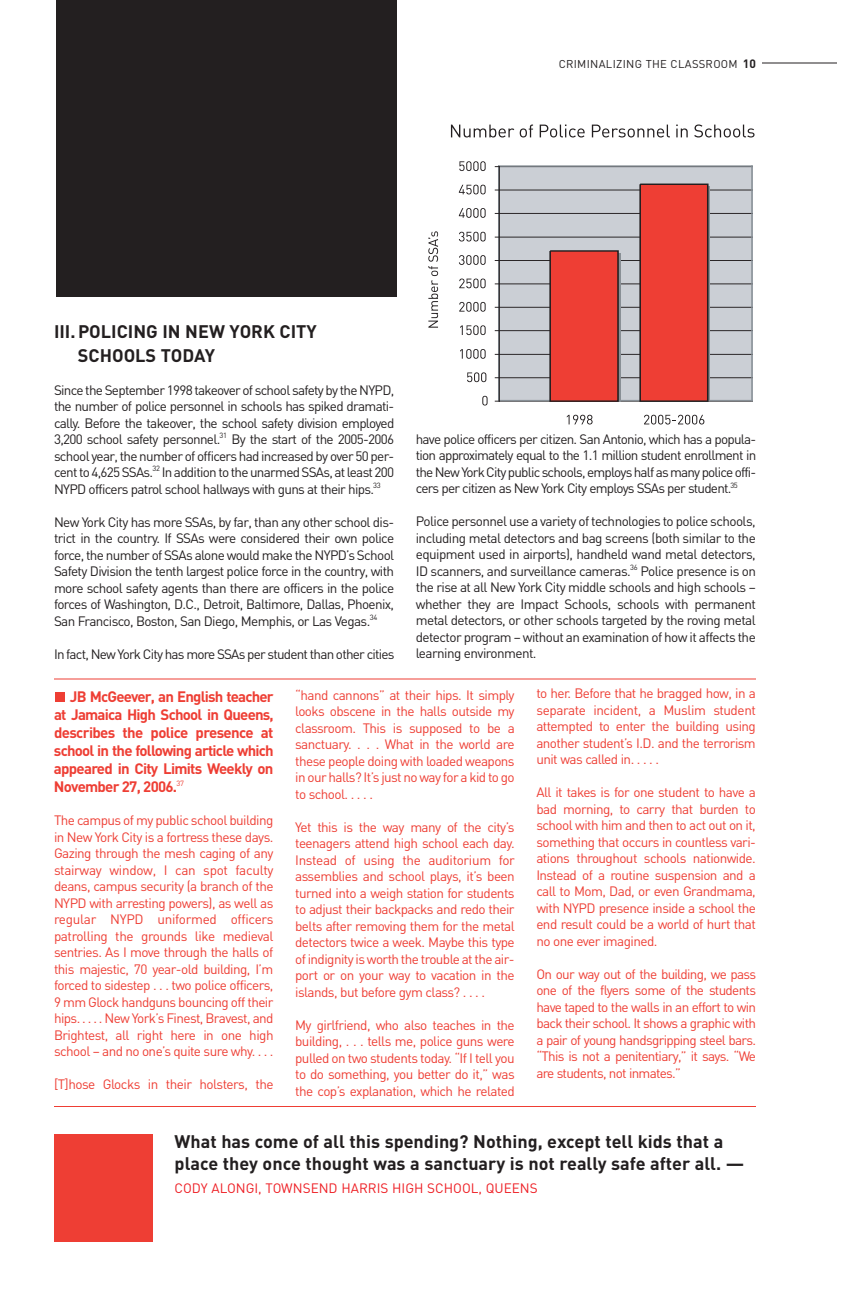
<style>
.page{position:relative;width:864px;height:1296px;background:#fff}
.page>*{position:absolute;margin:0;border:0;box-sizing:border-box;transform-origin:0 0}
.t1{font:700 18px/24px "DIN";color:#231f20}
.t2{font:700 15px/18px "DIN";letter-spacing:-.05em;color:#ee3e34;text-align:justify}
.t3{font:13.5px/16.5px "DIN";letter-spacing:-.04em;color:#ee3e34;text-align:justify}
.t4{font:13.5px/16.5px "DIN";letter-spacing:-.05em;color:#231f20;text-align:justify}
.t5{font:13.5px "DIN";color:#ee1e24}
.t6{font:11.25px "DIN";letter-spacing:.025em;color:#231f20}
.s1{font-weight:700;font-size:12px}
</style>
<div class="page">
<hr style="left:762px;top:63px;width:75px;height:1px;background:#231f20">
<div style="left:57px;top:0;width:340px;height:297px;background:#231f20"></div>
<div style="left:499px;top:167px;width:254px;height:234px;background:#cbcfd5"></div>
<hr style="left:499px;top:401px;width:254px;height:1px;background:#231f20">
<hr style="left:499px;top:377px;width:254px;height:1px;background:#231f20">
<hr style="left:499px;top:354px;width:254px;height:1px;background:#231f20">
<hr style="left:499px;top:330px;width:254px;height:1px;background:#231f20">
<hr style="left:499px;top:307px;width:254px;height:1px;background:#231f20">
<hr style="left:499px;top:284px;width:254px;height:1px;background:#231f20">
<hr style="left:499px;top:260px;width:254px;height:1px;background:#231f20">
<hr style="left:499px;top:237px;width:254px;height:1px;background:#231f20">
<hr style="left:499px;top:213px;width:254px;height:1px;background:#231f20">
<hr style="left:499px;top:190px;width:254px;height:1px;background:#231f20">
<hr style="left:499px;top:165px;width:253px;height:2px;background:#878f96">
<hr style="left:751px;top:166px;width:2px;height:235px;background:#878f96">
<hr style="left:499px;top:400px;width:253px;height:1px;background:#878f96">
<hr style="left:498px;top:166px;width:1px;height:235px;background:#878f96">
<div style="left:552px;top:253px;width:69px;height:148px;background:#888f95"></div>
<div style="left:550px;top:251px;width:68px;height:150px;background:#ee3e34"></div>
<div style="left:549px;top:250px;width:70px;height:151px;border:2px solid #231f20"></div>
<div style="left:640px;top:184px;width:68px;height:217px;background:#ee3e34"></div>
<div style="left:639px;top:184px;width:70px;height:217px;border:2px solid #231f20"></div>
<hr style="left:499px;top:167px;width:1px;height:234px;background:#231f20">
<svg style="left:451px;top:125px;width:63px;height:13px"></svg>
<svg style="left:520px;top:125px;width:13px;height:13px"></svg>
<svg style="left:540px;top:125px;width:45px;height:13px"></svg>
<svg style="left:592px;top:125px;width:78px;height:13px"></svg>
<svg style="left:676px;top:125px;width:12px;height:12px"></svg>
<svg style="left:694px;top:124px;width:61px;height:14px"></svg>
<svg style="left:482px;top:396px;width:6px;height:10px"></svg>
<svg style="left:467px;top:372px;width:19px;height:10px"></svg>
<svg style="left:460px;top:349px;width:26px;height:10px"></svg>
<svg style="left:460px;top:325px;width:26px;height:10px"></svg>
<svg style="left:459px;top:302px;width:27px;height:10px"></svg>
<svg style="left:459px;top:279px;width:27px;height:9px"></svg>
<svg style="left:459px;top:255px;width:27px;height:10px"></svg>
<svg style="left:459px;top:232px;width:27px;height:10px"></svg>
<svg style="left:459px;top:208px;width:27px;height:10px"></svg>
<svg style="left:459px;top:185px;width:27px;height:9px"></svg>
<svg style="left:459px;top:161px;width:27px;height:10px"></svg>
<svg style="left:567px;top:415px;width:26px;height:10px"></svg>
<svg style="left:644px;top:415px;width:60px;height:10px"></svg>
<svg style="left:428px;top:231px;width:10px;height:97px"></svg>
<div style="left:56px;top:693px;width:9px;height:9px;background:#ee3e34"></div>
<hr style="left:54px;top:679px;width:702px;height:1px;background:#ee3e34">
<hr style="left:54px;top:1106px;width:702px;height:1px;background:#ee3e34">
<div style="left:54px;top:1134px;width:99px;height:108px;background:#ee3e34"></div>
<p class="t6" style="left:559px;top:57px;width:199px">CRIMINALIZING THE CLASSROOM <span class="s1">10</span></p>
<h1 class="t1" style="left:78px;top:319px;width:240px;text-indent:-24px">III. POLICING IN NEW YORK CITY<br>SCHOOLS TODAY</h1>
<p class="t4" style="left:54px;top:381px;width:342px">Since the September 1998 takeover of school safety by the NYPD, the number of police personnel in schools has spiked dramati&shy;cally. Before the takeover, the school safety division employed 3,200 school safety personnel.<sup>31</sup> By the start of the 2005-2006 school year, the number of officers had increased by over 50 per&shy;cent to 4,625 SSAs.<sup>32</sup> In addition to the unarmed SSAs, at least 200<br>NYPD officers patrol school hallways with guns at their hips.<sup>33</sup></p>
<p class="t4" style="left:54px;top:513px;width:342px">New York City has more SSAs, by far, than any other school dis&shy;trict in the country. If SSAs were considered their own police force, the number of SSAs alone would make the NYPD’s School Safety Division the tenth largest police force in the country, with more school safety agents than there are officers in the police forces of Washington, D.C., Detroit, Baltimore, Dallas, Phoenix, San Francisco, Boston, San Diego, Memphis, or Las Vegas.<sup>34</sup></p>
<p class="t4" style="left:54px;top:645px;width:342px">In fact, New York City has more SSAs per student than other cities</p>
<p class="t2" style="left:54px;top:687px;width:221px;text-indent:16px">JB McGeever, an English teacher at Jamaica High School in Queens, describes the police presence at school in the following article which appeared in City Limits Weekly on November 27, 2006.<sup>37</sup></p>
<p class="t3" style="left:54px;top:812px;width:221px">The campus of my public school building in New York City is a fortress these days.<br>Gazing through the mesh caging of any stairway window, I can spot faculty deans, campus security (a branch of the NYPD with arresting powers), as well as regular NYPD uniformed officers patrolling the grounds like medieval sentries. As I move through the halls of this majestic, 70 year-old building, I’m forced to sidestep . . . two police officers, 9 mm Glock handguns bouncing off their hips. . . . . New York’s Finest, Bravest, and Brightest, all right here in one high school – and no one’s quite sure why. . . .</p>
<p class="t3" style="left:54px;top:1076px;width:221px">[T]hose Glocks in their holsters, the</p>
<p class="t4" style="left:416px;top:430px;width:342px">have police officers per citizen. San Antonio, which has a popula&shy;tion approximately equal to the 1.1 million student enrollment in the New York City public schools, employs half as many police offi&shy;cers per citizen as New York City employs SSAs per student.<sup>35</sup></p>
<p class="t4" style="left:416px;top:513px;width:342px">Police personnel use a variety of technologies to police schools, including metal detectors and bag screens (both similar to the equipment used in airports), handheld wand metal detectors, ID scanners, and surveillance cameras.<sup>36</sup> Police presence is on the rise at all New York City middle schools and high schools – whether they are Impact Schools, schools with permanent metal detectors, or other schools targeted by the roving metal detector program – without an examination of how it affects the learning environment.</p>
<p class="t3" style="left:536px;top:685px;width:221px">to her. Before that he bragged how, in a separate incident, a Muslim student attempted to enter the building using another student’s I.D. and the terrorism unit was called in. . . . .</p>
<p class="t3" style="left:536px;top:784px;width:221px">All it takes is for one student to have a bad morning, to carry that burden to school with him and then to act out on it, something that occurs in countless vari&shy;ations throughout schools nationwide.<br>Instead of a routine suspension and a call to Mom, Dad, or even Grandmama, with NYPD presence inside a school the end result could be a world of hurt that no one ever imagined.</p>
<p class="t3" style="left:536px;top:965px;width:221px">On our way out of the building, we pass one of the flyers some of the students have taped to the walls in an effort to win back their school. It shows a graphic with a pair of young handsgripping steel bars. “This is not a penitentiary,” it says. “We are students, not inmates.”</p>
<p class="t3" style="left:295px;top:686px;width:221px">“hand cannons” at their hips. It simply looks obscene in the halls outside my classroom. This is supposed to be a sanctuary. . . . What in the world are these people doing with loaded weapons in our halls? It’s just no way for a kid to go to school. . . . .</p>
<p class="t3" style="left:295px;top:818px;width:221px">Yet this is the way many of the city’s teenagers attend high school each day.<br>Instead of using the auditorium for assemblies and school plays, it’s been turned into a weigh station for students to adjust their backpacks and redo their belts after removing them for the metal detectors twice a week. Maybe this type of indignity is worth the trouble at the air&shy;port or on your way to vacation in the islands, but before gym class? . . . .</p>
<p class="t3" style="left:295px;top:1016px;width:221px">My girlfriend, who also teaches in the building, . . . tells me, police guns were pulled on two students today. “If I tell you to do something, you better do it,” was the cop’s explanation, which he related</p>
<h1 class="t1" style="left:175px;top:1130px;width:571px;line-height:22.5px">What has come of all this spending? Nothing, except tell kids that a place they once thought was a sanctuary is not really safe after all. —</h1>
<p class="t5" style="left:175px;top:1180px;width:365px">CODY ALONGI, TOWNSEND HARRIS HIGH SCHOOL, QUEENS</p>
</div>
